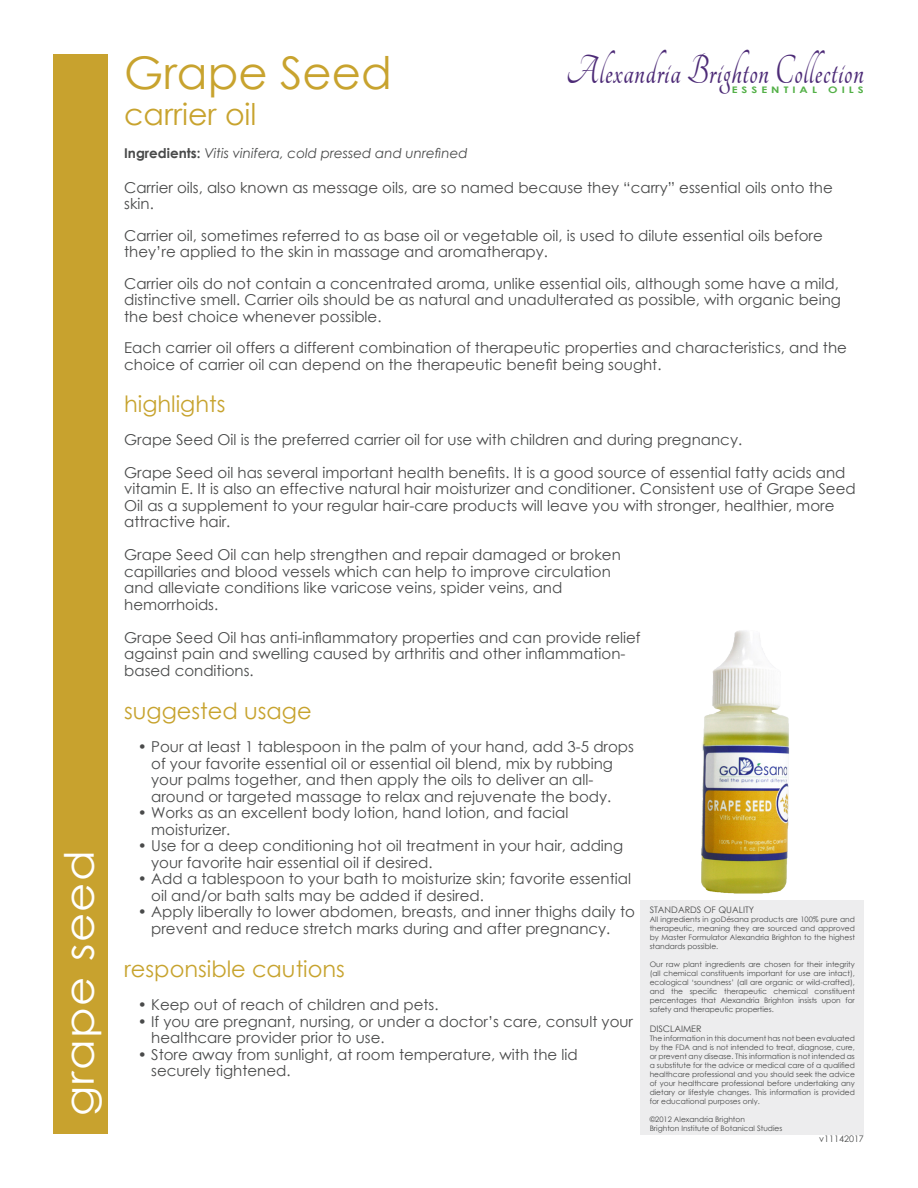
<style>
.page{position:relative;width:918px;height:1188px;background:#fff}
.page>*{position:absolute;margin:0;border:0;box-sizing:border-box;transform-origin:0 0}
.t1{font:45px "Century Gothic";color:#c8a32e}
.t2{font:700 44.1px "Tangerine";letter-spacing:.03em;color:#4d2b77;scale:.71 1}
.t3{font:40.5px "Century Gothic";letter-spacing:.03em;color:#fff;scale:1.11 1}
.t4{font:30px "Century Gothic";color:#c8a32e}
.t5{font:22.5px "Century Gothic";color:#c7a32e}
.t6{font:15px/16.5px "Century Gothic";color:#494a4a}
.t7{font:italic 13.5px "Century Gothic";color:#494a4a}
.t8{font:9px "Century Gothic";color:#494a4a}
.t9{font:700 9px "Century Gothic";letter-spacing:.36em;color:#53b047;scale:1.25 1}
.t10{font:7.5px/9px "Century Gothic";color:#494a4a;text-align:justify}
.s1{font-weight:700;font-style:normal}
</style>
<div class="page">
<img style="left:701px;top:630px;width:88px;height:264px">
<div style="left:54px;top:54px;width:54px;height:1080px;background:#c8a22e"></div>
<div style="left:641px;top:900px;width:223px;height:235px;background:#ededee"></div>
<p class="t3" style="left:51px;top:1116px;width:241px;rotate:-90deg">grape seed</p>
<p class="t2" style="left:567px;top:49px;width:420px">Alexandria Brighton Collection</p>
<p class="t1" style="left:124px;top:42px;width:269px">Grape Seed</p>
<p class="t4" style="left:124px;top:94px;width:134px">carrier oil</p>
<p class="t7" style="left:124px;top:144px;width:345px"><span class="s1">Ingredients:</span> Vitis vinifera, cold pressed and unrefined</p>
<p class="t6" style="left:124px;top:179px;width:710px">Carrier oils, also known as message oils, are so named because they “carry” essential oils onto the skin.</p>
<p class="t6" style="left:124px;top:227px;width:700px">Carrier oil, sometimes referred to as base oil or vegetable oil, is used to dilute essential oils before they’re applied to the skin in massage and aromatherapy.</p>
<p class="t6" style="left:124px;top:275px;width:718px">Carrier oils do not contain a concentrated aroma, unlike essential oils, although some have a mild, distinctive smell. Carrier oils should be as natural and unadulterated as possible, with organic being the best choice whenever possible.</p>
<p class="t6" style="left:124px;top:339px;width:724px">Each carrier oil offers a different combination of therapeutic properties and characteristics, and the choice of carrier oil can depend on the therapeutic benefit being sought.</p>
<p class="t5" style="left:124px;top:388px;width:103px">highlights</p>
<p class="t6" style="left:124px;top:431px;width:620px">Grape Seed Oil is the preferred carrier oil for use with children and during pregnancy.</p>
<p class="t6" style="left:124px;top:464px;width:733px">Grape Seed oil has several important health benefits. It is a good source of essential fatty acids and vitamin E. It is also an effective natural hair moisturizer and conditioner. Consistent use of Grape Seed Oil as a supplement to your regular hair-care products will leave you with stronger, healthier, more attractive hair.</p>
<p class="t6" style="left:124px;top:546px;width:498px">Grape Seed Oil can help strengthen and repair damaged or broken capillaries and blood vessels which can help to improve circulation and alleviate conditions like varicose veins, spider veins, and hemorrhoids.</p>
<p class="t6" style="left:124px;top:629px;width:518px">Grape Seed Oil has anti-inflammatory properties and can provide relief against pain and swelling caused by arthritis and other inflammation&shy;based conditions.</p>
<p class="t5" style="left:124px;top:695px;width:189px">suggested usage</p>
<p class="t6" style="left:151px;top:738px;width:484px;text-indent:-14px">• Pour at least 1 tablespoon in the palm of your hand, add 3-5 drops of your favorite essential oil or essential oil blend, mix by rubbing your palms together, and then apply the oils to deliver an all&shy;around or targeted massage to relax and rejuvenate the body.</p>
<p class="t6" style="left:151px;top:804px;width:419px;text-indent:-14px">• Works as an excellent body lotion, hand lotion, and facial moisturizer.</p>
<p class="t6" style="left:151px;top:837px;width:474px;text-indent:-14px">• Use for a deep conditioning hot oil treatment in your hair, adding your favorite hair essential oil if desired.</p>
<p class="t6" style="left:151px;top:870px;width:481px;text-indent:-14px">• Add a tablespoon to your bath to moisturize skin; favorite essential oil and/or bath salts may be added if desired.</p>
<p class="t6" style="left:151px;top:903px;width:485px;text-indent:-14px">• Apply liberally to lower abdomen, breasts, and inner thighs daily to prevent and reduce stretch marks during and after pregnancy.</p>
<p class="t5" style="left:124px;top:953px;width:222px">responsible cautions</p>
<p class="t6" style="left:138px;top:996px;width:302px">• Keep out of reach of children and pets.</p>
<p class="t6" style="left:151px;top:1013px;width:483px;text-indent:-14px">• If you are pregnant, nursing, or under a doctor’s care, consult your healthcare provider prior to use.</p>
<p class="t6" style="left:151px;top:1046px;width:428px;text-indent:-14px">• Store away from sunlight, at room temperature, with the lid securely tightened.</p>
<p class="t9" style="left:732px;top:83px;width:70px">ESSENTIAL</p>
<p class="t9" style="left:828px;top:83px;width:30px">OILS</p>
<p class="t8" style="left:650px;top:903px;width:106px">STANDARDS OF QUALITY</p>
<p class="t10" style="left:650px;top:915px;width:207px">All ingredients in goDésana products are 100% pure and therapeutic, meaning they are sourced and approved by Master Formulator Alexandria Brighton to the highest standards possible.</p>
<p class="t10" style="left:650px;top:960px;width:207px">Our raw plant ingredients are chosen for their integrity (all chemical constituents important for use are intact), ecological ‘soundness’ (all are organic or wild-crafted), and the specific therapeutic chemical constituent percentages that Alexandria Brighton insists upon for safety and therapeutic properties.</p>
<p class="t8" style="left:650px;top:1022px;width:53px">DISCLAIMER</p>
<p class="t10" style="left:650px;top:1033px;width:207px">The information in this document has not been evaluated by the FDA and is not intended to treat, diagnose, cure, or prevent any disease. This information is not intended as a substitute for the advice or medical care of a qualified healthcare professional and you should seek the advice of your healthcare professional before undertaking any dietary or lifestyle changes. This information is provided for educational purposes only.</p>
<p class="t10" style="left:650px;top:1114px;width:97px">©2012 Alexandria Brighton</p>
<p class="t10" style="left:650px;top:1123px;width:134px">Brighton Institute of Botanical Studies</p>
<p class="t8" style="left:819px;top:1133px;width:46px">v11142017</p>
</div>
